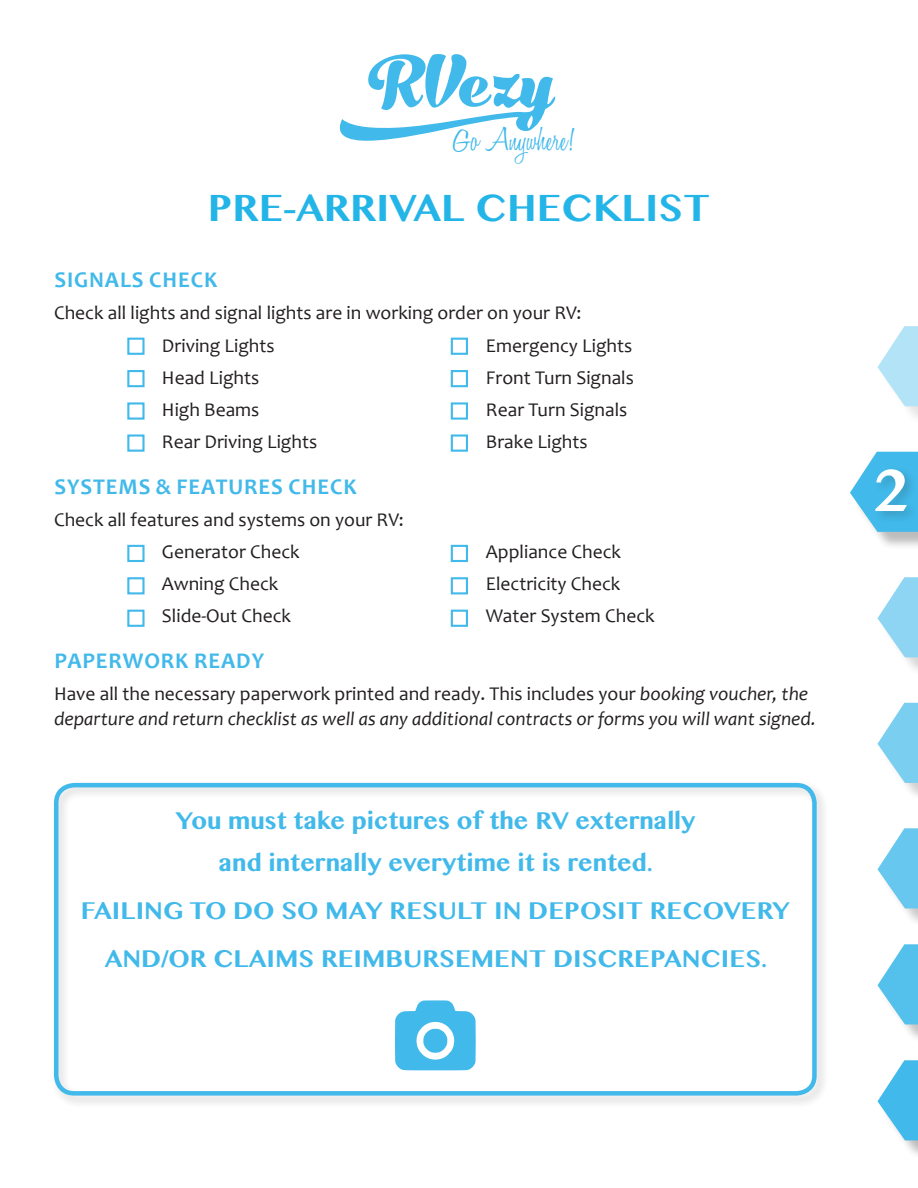
<style>
.page{position:relative;width:918px;height:1188px;background:#fff}
.page>*{position:absolute;margin:0;border:0;box-sizing:border-box;transform-origin:0 0}
.t1{font:700 59.85px "Malayalam MN";color:#fff}
.t2{font:700 37.5px "Malayalam MN";color:#24b5e8}
.t3{font:300 33.75px "Honey Script";color:#41b9ea}
.t4{font:700 24px/42px "Malayalam MN";color:#41b9ea;text-align:center}
.Paragraph_Style_1{font:700 22.5px "Candara";letter-spacing:.04em;color:#41b9ea}
.t5{font:19.5px "Candara";color:#231f20}
.t6{font:italic 19.5px/25.5px "Candara";color:#231f20}
.s1{font-style:normal}
</style>
<div class="page">
<div style="left:881px;top:328px;width:37px;height:97px;background:#231f20;opacity:.3"></div>
<svg style="left:878px;top:326px;width:40px;height:80px"></svg>
<div style="left:853px;top:454px;width:65px;height:97px;background:#231f20;opacity:.3"></div>
<svg style="left:850px;top:452px;width:68px;height:80px"></svg>
<div style="left:881px;top:579px;width:37px;height:97px;background:#231f20;opacity:.3"></div>
<svg style="left:878px;top:577px;width:40px;height:80px"></svg>
<div style="left:881px;top:705px;width:37px;height:97px;background:#231f20;opacity:.3"></div>
<svg style="left:878px;top:703px;width:40px;height:80px"></svg>
<div style="left:881px;top:831px;width:37px;height:96px;background:#231f20;opacity:.3"></div>
<svg style="left:878px;top:828px;width:40px;height:80px"></svg>
<div style="left:881px;top:947px;width:37px;height:96px;background:#231f20;opacity:.3"></div>
<svg style="left:878px;top:944px;width:40px;height:80px"></svg>
<div style="left:881px;top:1063px;width:37px;height:96px;background:#231f20;opacity:.3"></div>
<svg style="left:878px;top:1060px;width:40px;height:80px"></svg>
<div style="left:873px;top:466px;width:45px;height:58px;background:#231f20;opacity:.2"></div>
<svg style="left:339px;top:54px;width:217px;height:87px"></svg>
<div style="left:54px;top:783px;width:763px;height:313px;border:4px solid #41b9ea;border-radius:18px"></div>
<svg style="left:395px;top:1000px;width:81px;height:70px"></svg>
<div style="left:127px;top:338px;width:18px;height:17px;border:2px solid #41b9ea"></div>
<div style="left:127px;top:370px;width:18px;height:17px;border:2px solid #41b9ea"></div>
<div style="left:451px;top:370px;width:17px;height:17px;border:2px solid #41b9ea"></div>
<div style="left:127px;top:402px;width:18px;height:18px;border:2px solid #41b9ea"></div>
<div style="left:451px;top:338px;width:17px;height:17px;border:2px solid #41b9ea"></div>
<div style="left:451px;top:402px;width:17px;height:18px;border:2px solid #41b9ea"></div>
<div style="left:451px;top:434px;width:17px;height:18px;border:2px solid #41b9ea"></div>
<div style="left:127px;top:434px;width:18px;height:18px;border:2px solid #41b9ea"></div>
<div style="left:127px;top:545px;width:18px;height:17px;border:2px solid #41b9ea"></div>
<div style="left:127px;top:577px;width:18px;height:17px;border:2px solid #41b9ea"></div>
<div style="left:451px;top:577px;width:17px;height:17px;border:2px solid #41b9ea"></div>
<div style="left:127px;top:610px;width:18px;height:17px;border:2px solid #41b9ea"></div>
<div style="left:451px;top:545px;width:17px;height:17px;border:2px solid #41b9ea"></div>
<div style="left:451px;top:610px;width:17px;height:17px;border:2px solid #41b9ea"></div>
<h3 class="t3" style="left:452px;top:119px;width:127px">Go Anywhere!</h3>
<p class="t2" style="left:208px;top:184px;width:504px">PRE-ARRIVAL CHECKLIST</p>
<p class="Paragraph_Style_1" style="left:54px;top:267px;width:165px">SIGNALS CHECK</p>
<p class="t5" style="left:54px;top:301px;width:529px">Check all lights and signal lights are in working order on your RV:</p>
<p class="t5" style="left:162px;top:334px;width:114px">Driving Lights</p>
<p class="t5" style="left:486px;top:334px;width:148px">Emergency Lights</p>
<p class="t5" style="left:162px;top:366px;width:99px">Head Lights</p>
<p class="t5" style="left:486px;top:366px;width:149px">Front Turn Signals</p>
<p class="t5" style="left:162px;top:398px;width:99px">High Beams</p>
<p class="t5" style="left:486px;top:398px;width:143px">Rear Turn Signals</p>
<p class="t5" style="left:162px;top:430px;width:157px">Rear Driving Lights</p>
<p class="t5" style="left:486px;top:430px;width:103px">Brake Lights</p>
<p class="Paragraph_Style_1" style="left:54px;top:473px;width:304px">SYSTEMS &amp; FEATURES CHECK</p>
<p class="t5" style="left:54px;top:507px;width:351px">Check all features and systems on your RV:</p>
<p class="t5" style="left:162px;top:540px;width:139px">Generator Check</p>
<p class="t5" style="left:486px;top:540px;width:137px">Appliance Check</p>
<p class="t5" style="left:162px;top:572px;width:118px">Awning Check</p>
<p class="t5" style="left:486px;top:572px;width:136px">Electricity Check</p>
<p class="t5" style="left:162px;top:604px;width:131px">Slide-Out Check</p>
<p class="t5" style="left:486px;top:604px;width:170px">Water System Check</p>
<p class="Paragraph_Style_1" style="left:54px;top:647px;width:211px">PAPERWORK READY</p>
<p class="t6" style="left:54px;top:680px;width:763px"><span class="s1">Have all the necessary paperwork printed and ready. This includes your</span> booking voucher, the departure and return checklist as well as any additional contracts or forms you will want signed.</p>
<p class="t4" style="left:175px;top:800px;width:521px">You must take pictures of the RV externally and internally everytime it is rented.</p>
<p class="t4" style="left:81px;top:887px;width:711px;line-height:48px">FAILING TO DO SO MAY RESULT IN DEPOSIT RECOVERY<br>AND/OR CLAIMS REIMBURSEMENT DISCREPANCIES.</p>
<p class="t1" style="left:872px;top:451px;width:40px">2</p>
</div>
